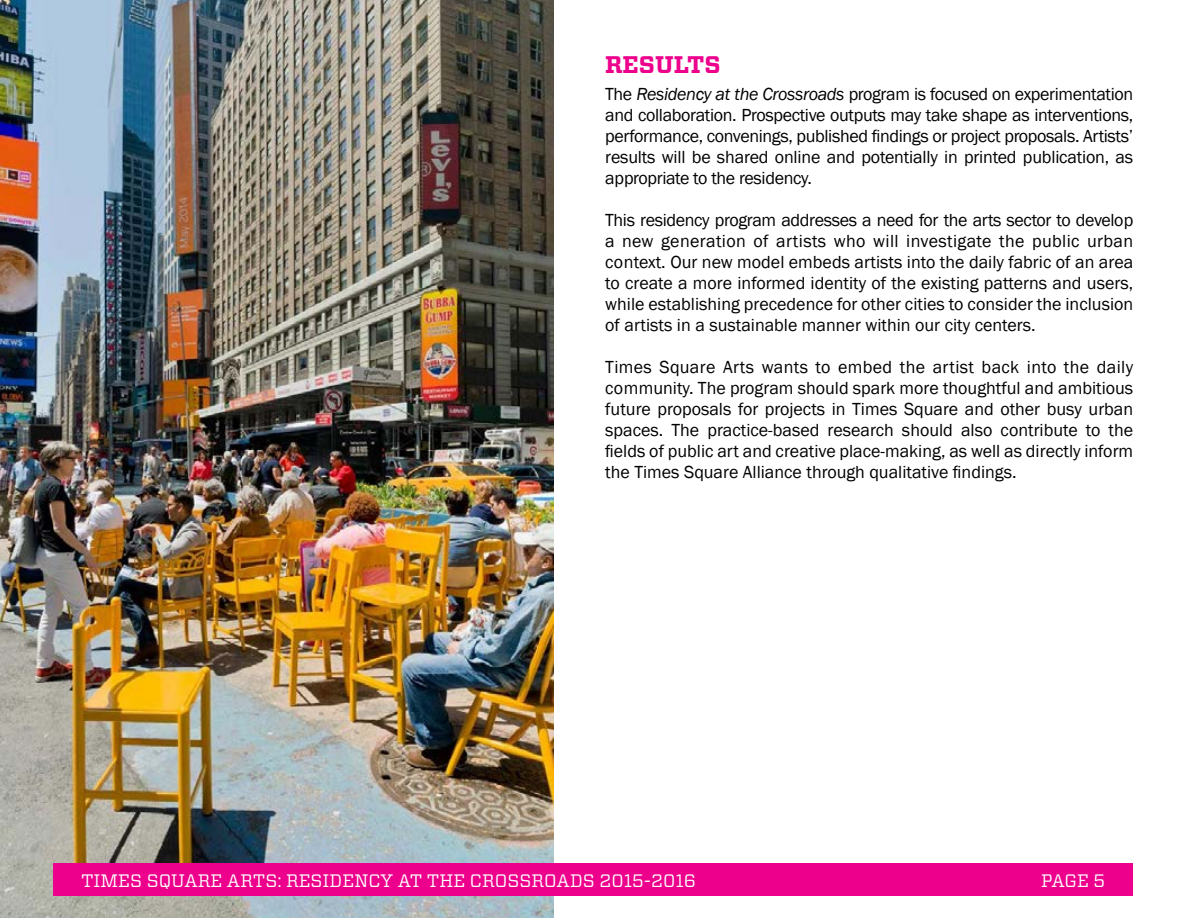
<style>
.page{position:relative;width:1188px;height:918px;background:#fff}
.page>*{position:absolute;margin:0;border:0;box-sizing:border-box;transform-origin:0 0}
.t1{font:700 24px "Vitesse";color:#ec008c}
.t2{font:18px/21px "Franklin Gothic";color:#000;text-align:justify}
.t3{font:18px "Vitesse";color:#fff}
.s1{font-style:italic}
</style>
<div class="page">
<img style="left:0;top:0;width:554px;height:918px">
<div style="left:53px;top:864px;width:1080px;height:32px;background:#ec008c"></div>
<h1 class="t1" style="left:605px;top:49px;width:17px">RES</h1>
<h1 class="t1" style="left:655px;top:49px;width:49px">ULTS</h1>
<p class="t2" style="left:605px;top:84px;width:530px">The <span class="s1">Residency at the Crossroads</span> program is focused on experimentation and collaboration. Prospective outputs may take shape as interventions, performance, convenings, published findings or project proposals. Artists’ results will be shared online and potentially in printed publication, as appropriate to the residency.</p>
<p class="t2" style="left:605px;top:210px;width:530px">This residency program addresses a need for the arts sector to develop a new generation of artists who will investigate the public urban context. Our new model embeds artists into the daily fabric of an area to create a more informed identity of the existing patterns and users, while establishing precedence for other cities to consider the inclusion of artists in a sustainable manner within our city centers.</p>
<p class="t2" style="left:605px;top:357px;width:530px">Times Square Arts wants to embed the artist back into the daily community. The program should spark more thoughtful and ambitious future proposals for projects in Times Square and other busy urban spaces. The practice-based research should also contribute to the fields of public art and creative place-making, as well as directly inform the Times Square Alliance through qualitative findings.</p>
<p class="t3" style="left:81px;top:869px;width:616px">TIMES S QUARE ARTS: RESIDENCY AT THE CROSSROADS 2015-2016</p>
<p class="t3" style="left:1041px;top:868px;width:66px">PAGE 5</p>
</div>
